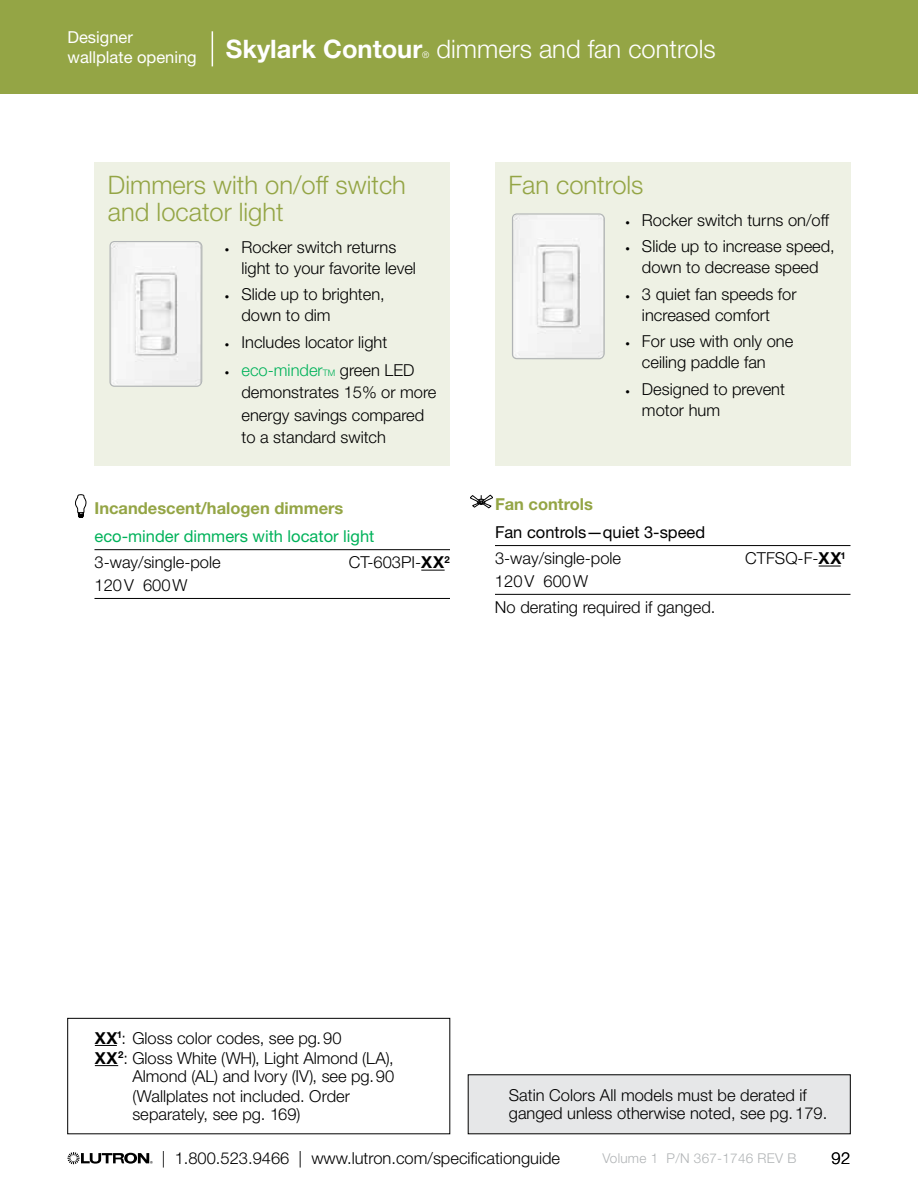
<style>
.page{position:relative;width:918px;height:1188px;background:#fff}
.page>*{position:absolute;margin:0;border:0;box-sizing:border-box;transform-origin:0 0}
.t1{font:300 25.5px/27px "Helvetica Neue LT Std";color:#94a545}
.t2{font:300 25.5px "Helvetica Neue LT Std";color:#fff}
.t3{font:700 25.5px "Helvetica Neue LT Std";color:#fff}
.t4{font:300 16.5px/21px "Helvetica Neue LT Std";color:#000}
.t5{font:700 16.5px "Helvetica Neue LT Std";color:#94a545}
.t6{font:16.5px "Helvetica Neue LT Std";color:#00b25a}
.t7{font:16.5px "Helvetica Neue LT Std";color:#000}
.t8{font:16.5px/19.8px "Helvetica Neue LT Std";color:#fff}
.t9{font:300 13.5px "Helvetica Neue LT Std";letter-spacing:.02em;color:#b1b4b6}
.t10{font:300 9px "Helvetica Neue LT Std";color:#fff}
.s1{font-size:9px}
.s2{color:#00b25a}
.s3{font-size:9px;color:#00b25a}
.s4{font-weight:700}
</style>
<div class="page">
<div style="left:94px;top:162px;width:356px;height:304px;background:#eef1e4"></div>
<div style="left:495px;top:162px;width:355px;height:304px;background:#eef1e4"></div>
<svg style="left:109px;top:241px;width:94px;height:146px"></svg>
<svg style="left:512px;top:213px;width:93px;height:147px"></svg>
<hr style="left:94px;top:549px;width:356px;height:1px;background:#000">
<svg style="left:421px;top:570px;width:24px;height:1px"></svg>
<hr style="left:94px;top:598px;width:356px;height:1px;background:#000">
<svg style="left:75px;top:495px;width:11px;height:23px"></svg>
<hr style="left:495px;top:545px;width:355px;height:1px;background:#000">
<svg style="left:819px;top:566px;width:22px;height:1px"></svg>
<hr style="left:495px;top:594px;width:355px;height:1px;background:#000">
<svg style="left:470px;top:495px;width:23px;height:13px"></svg>
<div style="left:468px;top:1075px;width:382px;height:59px;background:#e6e7e8"></div>
<svg style="left:95px;top:1045px;width:22px;height:1px"></svg>
<svg style="left:95px;top:1065px;width:23px;height:1px"></svg>
<div style="left:68px;top:1018px;width:382px;height:116px;border:1px solid #000"></div>
<div style="left:0;top:0;width:918px;height:94px;background:#94a545"></div>
<hr style="left:212px;top:31px;width:1px;height:35px;background:#fff">
<svg style="left:68px;top:1152px;width:85px;height:12px"></svg>
<p class="t8" style="left:68px;top:27px;width:131px">Designer wallplate opening</p>
<h1 class="t3" style="left:226px;top:33px;width:198px">Skylark Contour</h1>
<p class="t10" style="left:422px;top:50px;width:9px">®</p>
<h1 class="t2" style="left:437px;top:34px;width:281px">dimmers and fan controls</h1>
<h1 class="t1" style="left:108px;top:171px;width:299px">Dimmers with on/off switch and locator light</h1>
<p class="t4" style="left:241px;top:236px;width:176px;text-indent:-16px"><span class="s1">•</span> Rocker switch returns light to your favorite level</p>
<p class="t4" style="left:241px;top:284px;width:145px;text-indent:-16px"><span class="s1">•</span> Slide up to brighten, down to dim</p>
<p class="t4" style="left:225px;top:331px;width:164px"><span class="s1">•</span> Includes locator light</p>
<p class="t4" style="left:241px;top:358px;width:197px;line-height:22.5px;text-indent:-16px"><span class="s1">•</span> <span class="s2">eco-minder</span><span class="s3">TM</span> green LED demonstrates 15% or more energy savings compared to a standard switch</p>
<p class="t5" style="left:94px;top:498px;width:250px">Incandescent/halogen dimmers</p>
<p class="t6" style="left:94px;top:526px;width:281px">eco-minder dimmers with locator light</p>
<p class="t4" style="left:94px;top:552px;width:128px">3-way/single-pole</p>
<p class="t4" style="left:349px;top:552px;width:103px">CT-603PI-<span class="s4">XX</span><sup>2</sup></p>
<p class="t4" style="left:95px;top:574px;width:95px">120V 600W</p>
<h1 class="t1" style="left:508px;top:171px;width:137px">Fan controls</h1>
<p class="t4" style="left:625px;top:209px;width:205px"><span class="s1">•</span> Rocker switch turns on/off</p>
<p class="t4" style="left:625px;top:236px;width:211px;text-align:center"><span class="s1">•</span> Slide up to increase speed, down to decrease speed</p>
<p class="t4" style="left:642px;top:283px;width:156px;text-indent:-16px"><span class="s1">•</span> 3 quiet fan speeds for increased comfort</p>
<p class="t4" style="left:642px;top:330px;width:153px;text-indent:-16px"><span class="s1">•</span> For use with only one ceiling paddle fan</p>
<p class="t4" style="left:642px;top:378px;width:145px;text-indent:-16px"><span class="s1">•</span> Designed to prevent motor hum</p>
<p class="t5" style="left:495px;top:494px;width:100px">Fan controls</p>
<p class="t7" style="left:495px;top:522px;width:212px">Fan controls—quiet 3-speed</p>
<p class="t4" style="left:495px;top:548px;width:128px">3-way/single-pole</p>
<p class="t4" style="left:745px;top:548px;width:102px">CTFSQ-F-<span class="s4">XX</span><sup>1</sup></p>
<p class="t4" style="left:495px;top:568px;width:222px;line-height:26.2px">120V 600W<br>No derating required if ganged.</p>
<p class="t4" style="left:95px;top:1028px;width:300px;line-height:20.1px"><span class="s4">XX</span><sup>1</sup>: Gloss color codes, see pg.90<br><span class="s4">XX</span><sup>2</sup>: Gloss White (WH), Light Almond (LA),</p>
<p class="t4" style="left:132px;top:1066px;width:263px;line-height:20.1px">Almond (AL) and Ivory (IV), see pg.90 (Wallplates not included. Order</p>
<p class="t4" style="left:132px;top:1103px;width:170px">separately, see pg. 169)</p>
<p class="t4" style="left:509px;top:1086px;width:320px;line-height:18px">Satin Colors All models must be derated if ganged unless otherwise noted, see pg.179.</p>
<p class="t4" style="left:162px;top:1148px;width:400px">| 1.800.523.9466 | www.lutron.com/specificationguide</p>
<p class="t9" style="left:602px;top:1150px;width:196px">Volume 1 P/N 367-1746 REV B</p>
<p class="t4" style="left:832px;top:1147px;width:20px">92</p>
</div>
